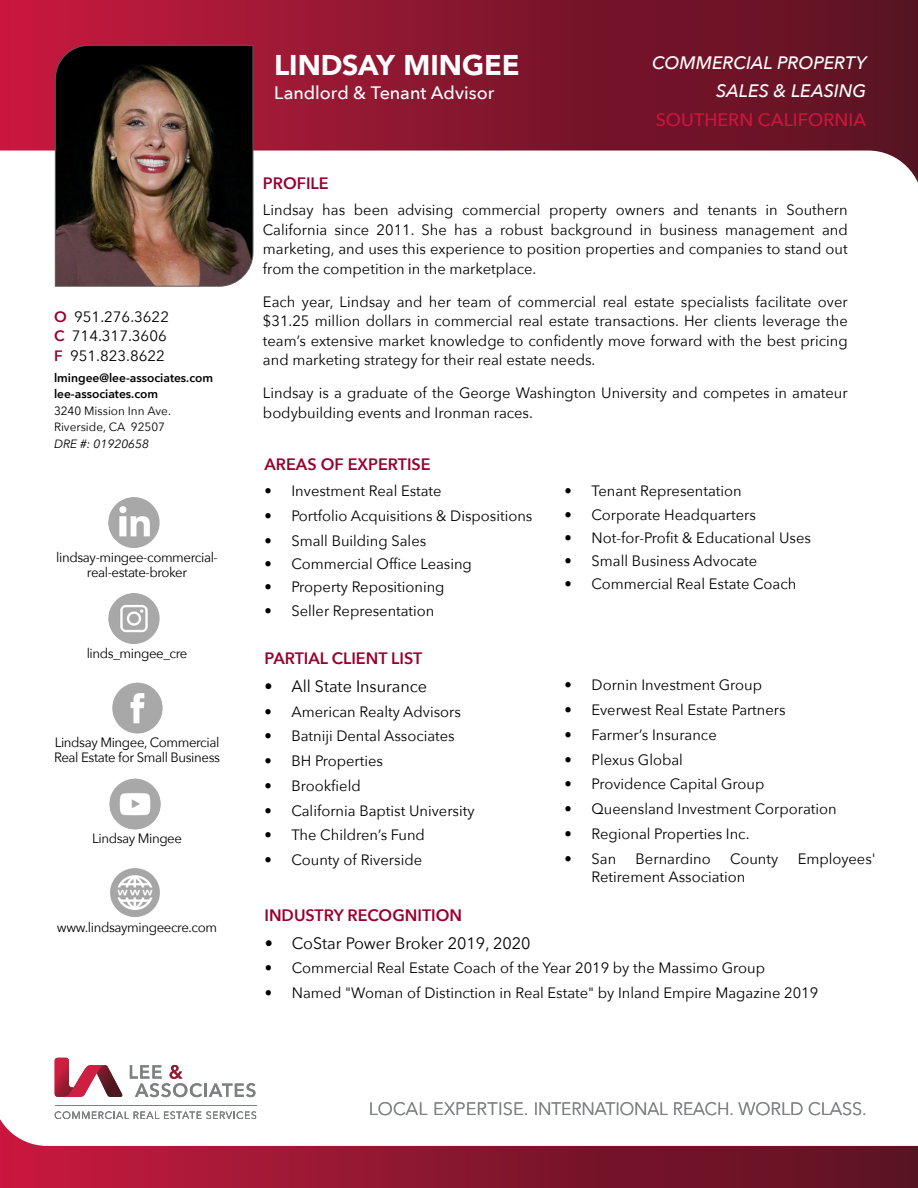
<style>
.page{position:relative;width:918px;height:1188px;background:#fff}
.page>*{position:absolute;margin:0;border:0;box-sizing:border-box;transform-origin:0 0}
.t1{font:900 28.5px "Avenir";letter-spacing:-.005em;color:#fff}
.t2{font:300 18px "Avenir";color:#7e8083}
.t3{font:italic 500 18px/28.3px "Avenir Next";color:#fff;text-align:right}
.t4{font:500 18px "Avenir Next";letter-spacing:-.005em;color:#fff}
.t5{font:500 18px "Avenir Next";letter-spacing:.005em;color:#cd163f}
.t6{font:600 16.5px "Avenir Next";color:#98002e}
.t7{font:16.5px "Avenir Next";color:#000}
.t8{font:15px/19.5px "Avenir Next";color:#000}
.t9{font:13.5px/14.9px "Avenir Next";letter-spacing:-.03em;color:#000;text-align:center}
.t10{font:600 12px/16.5px "Avenir Next";color:#000}
.t11{font:12px/16.5px "Avenir Next";color:#000}
.t12{font:italic 12px "Avenir Next";color:#000}
.s1{font-weight:600;color:#98002e}
</style>
<div class="page">
<div style="left:0;top:0;width:918px;height:198px;background:linear-gradient(to right,#c41a3f,#541220)"></div>
<svg style="left:0;top:150px;width:918px;height:110px"></svg>
<div style="left:0;top:1089px;width:918px;height:99px;background:linear-gradient(to right,#c4193f,#551220)"></div>
<svg style="left:0;top:1057px;width:918px;height:90px"></svg>
<img style="left:55px;top:45px;width:199px;height:242px">
<svg style="left:130px;top:1065px;width:125px;height:32px"></svg>
<svg style="left:55px;top:1058px;width:68px;height:39px"></svg>
<hr style="left:55px;top:1105px;width:202px;height:1px;background:#7f8083">
<svg style="left:55px;top:1111px;width:201px;height:8px"></svg>
<img style="left:109px;top:498px;width:50px;height:50px">
<img style="left:109px;top:594px;width:50px;height:50px">
<img style="left:112px;top:682px;width:51px;height:51px">
<img style="left:109px;top:778px;width:51px;height:51px">
<img style="left:110px;top:868px;width:50px;height:49px">
<p class="t8" style="left:54px;top:306px;width:117px"><span class="s1">O</span> 951.276.3622<br><span class="s1">C</span> 714.317.3606<br><span class="s1">F</span> 951.823.8622</p>
<p class="t10" style="left:54px;top:369px;width:161px">lmingee@lee-associates.com lee-associates.com</p>
<p class="t11" style="left:54px;top:402px;width:119px">3240 Mission Inn Ave.<br>Riverside, CA 92507</p>
<p class="t12" style="left:54px;top:433px;width:97px">DRE #: 01920658</p>
<p class="t9" style="left:56px;top:549px;width:163px">lindsay-mingee-commercial&shy;real-estate-broker</p>
<p class="t9" style="left:87px;top:645px;width:102px">linds_mingee_cre</p>
<p class="t9" style="left:54px;top:734px;width:167px;text-align:left">Lindsay Mingee, Commercial<br>Real Estate for Small Business</p>
<p class="t9" style="left:92px;top:830px;width:91px">Lindsay Mingee</p>
<p class="t9" style="left:57px;top:919px;width:162px">www.lindsaymingeecre.com</p>
<h1 class="t1" style="left:274px;top:41px;width:247px">LINDSAY MINGEE</h1>
<p class="t4" style="left:274px;top:77px;width:222px">Landlord &amp; Tenant Advisor</p>
<p class="t3" style="left:652px;top:48px;width:215px">COMMERCIAL PROPERTY<br>SALES &amp; LEASING</p>
<p class="t5" style="left:656px;top:104px;width:212px">SOUTHERN CALIFORNIA</p>
<p class="t6" style="left:263px;top:169px;width:67px">PROFILE</p>
<p class="t8" style="left:263px;top:200px;width:586px;text-align:justify">Lindsay has been advising commercial property owners and tenants in Southern California since 2011. She has a robust background in business management and marketing, and uses this experience to position properties and companies to stand out from the competition in the marketplace.</p>
<p class="t8" style="left:263px;top:291px;width:586px;text-align:justify">Each year, Lindsay and her team of commercial real estate specialists facilitate over $31.25 million dollars in commercial real estate transactions. Her clients leverage the team’s extensive market knowledge to confidently move forward with the best pricing and marketing strategy for their real estate needs.</p>
<p class="t8" style="left:263px;top:383px;width:586px">Lindsay is a graduate of the George Washington University and competes in amateur bodybuilding events and Ironman races.</p>
<p class="t6" style="left:264px;top:450px;width:168px">AREAS OF EXPERTISE</p>
<p class="t8" style="left:264px;top:481px;width:179px">• Investment Real Estate</p>
<p class="t8" style="left:264px;top:506px;width:270px">• Portfolio Acquisitions &amp; Dispositions</p>
<p class="t8" style="left:264px;top:530px;width:163px">• Small Building Sales</p>
<p class="t8" style="left:264px;top:554px;width:209px">• Commercial Office Leasing</p>
<p class="t8" style="left:264px;top:577px;width:182px">• Property Repositioning</p>
<p class="t8" style="left:264px;top:600px;width:171px">• Seller Representation</p>
<p class="t6" style="left:264px;top:644px;width:159px">PARTIAL CLIENT LIST</p>
<p class="t7" style="left:264px;top:672px;width:164px">• All State Insurance</p>
<p class="t8" style="left:264px;top:701px;width:198px">• American Realty Advisors</p>
<p class="t8" style="left:264px;top:726px;width:192px">• Batniji Dental Associates</p>
<p class="t8" style="left:264px;top:751px;width:120px">• BH Properties</p>
<p class="t8" style="left:264px;top:775px;width:98px">• Brookfield</p>
<p class="t8" style="left:264px;top:800px;width:212px">• California Baptist University</p>
<p class="t8" style="left:264px;top:825px;width:162px">• The Children’s Fund</p>
<p class="t8" style="left:264px;top:850px;width:159px">• County of Riverside</p>
<p class="t6" style="left:264px;top:901px;width:199px">INDUSTRY RECOGNITION</p>
<p class="t8" style="left:565px;top:481px;width:179px">• Tenant Representation</p>
<p class="t8" style="left:565px;top:504px;width:193px">• Corporate Headquarters</p>
<p class="t8" style="left:565px;top:527px;width:248px">• Not-for-Profit &amp; Educational Uses</p>
<p class="t8" style="left:565px;top:551px;width:194px">• Small Business Advocate</p>
<p class="t8" style="left:565px;top:574px;width:233px">• Commercial Real Estate Coach</p>
<p class="t8" style="left:565px;top:675px;width:199px">• Dornin Investment Group</p>
<p class="t8" style="left:565px;top:700px;width:223px">• Everwest Real Estate Partners</p>
<p class="t8" style="left:565px;top:724px;width:154px">• Farmer’s Insurance</p>
<p class="t8" style="left:565px;top:749px;width:120px">• Plexus Global</p>
<p class="t8" style="left:565px;top:774px;width:201px">• Providence Capital Group</p>
<p class="t8" style="left:565px;top:799px;width:274px">• Queensland Investment Corporation</p>
<p class="t8" style="left:565px;top:823px;width:186px">• Regional Properties Inc.</p>
<p class="t8" style="left:565px;top:848px;width:53px">• San</p>
<p class="t8" style="left:636px;top:848px;width:77px">Bernardino</p>
<p class="t8" style="left:730px;top:848px;width:50px">County</p>
<p class="t8" style="left:798px;top:848px;width:80px">Employees'</p>
<p class="t8" style="left:592px;top:866px;width:155px">Retirement Association</p>
<p class="t7" style="left:265px;top:929px;width:267px">• CoStar Power Broker 2019, 2020</p>
<p class="t8" style="left:265px;top:958px;width:502px">• Commercial Real Estate Coach of the Year 2019 by the Massimo Group</p>
<p class="t8" style="left:265px;top:982px;width:555px">• Named "Woman of Distinction in Real Estate" by Inland Empire Magazine 2019</p>
<p class="t2" style="left:369px;top:1098px;width:500px">LOCAL EXPERTISE. INTERNATIONAL REACH. WORLD CLASS.</p>
</div>
